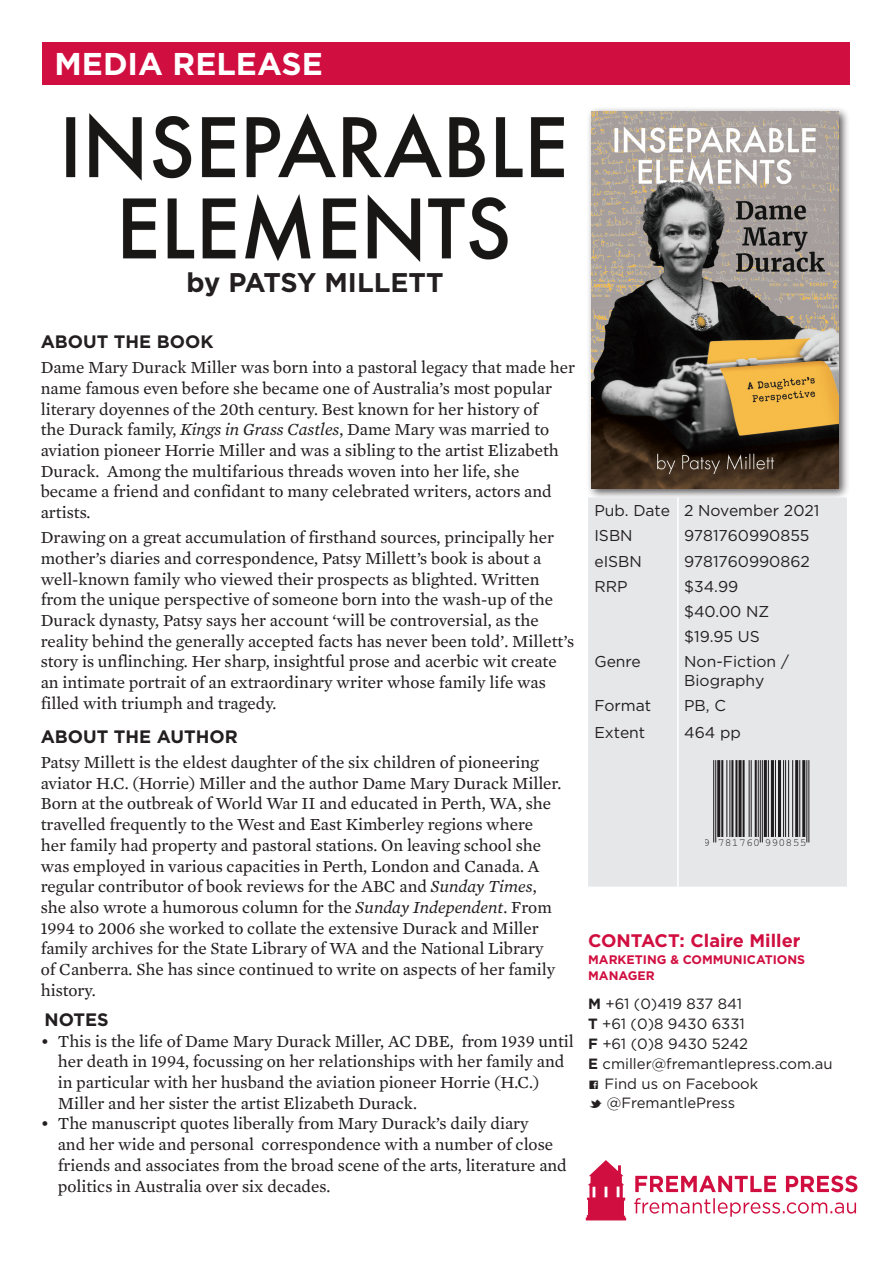
<style>
.page{position:relative;width:893px;height:1263px;background:#fff}
.page>*{position:absolute;margin:0;border:0;box-sizing:border-box;transform-origin:0 0}
.t1{font:700 31.5px "Gotham";color:#fff}
.Author{font:700 27px "Gotham";color:#231f20}
.t2{font:700 18.15px "Gotham";color:#d10e40}
.Body_Copy{font:700 18px "Gotham";color:#231f20}
.Body_Copy-2{font:17.25px/20.7px "Mercury Text G2";color:#231f20}
.Specs_Entries{font:15.6px/18.8px "Gotham";color:#231f20}
.BC_Tabs{font:14.85px/19.8px "Gotham";color:#231f20}
.t3{font:700 12.45px/15.9px "Gotham";color:#d10e40}
.t4{font:10.95px "Helvetica";letter-spacing:.025em;color:#231f20;scale:1.04 1}
.s1{font-style:italic}
.s2{font-weight:700}
.s3{font-family:"Social Logos"}
</style>
<div class="page">
<div style="left:586px;top:106px;width:264px;height:394px;background:#231f20;opacity:.75"></div>
<img style="left:592px;top:111px;width:247px;height:378px">
<div style="left:43px;top:43px;width:807px;height:42px;background:#d10e40"></div>
<svg style="left:634px;top:1198px;width:222px;height:19px"></svg>
<svg style="left:635px;top:1175px;width:222px;height:17px"></svg>
<svg style="left:586px;top:1160px;width:40px;height:60px"></svg>
<div style="left:588px;top:497px;width:259px;height:390px;background:#e6e7e9"></div>
<hr style="left:677px;top:497px;width:2px;height:26px;background:#fff">
<hr style="left:677px;top:523px;width:2px;height:25px;background:#fff">
<hr style="left:677px;top:548px;width:2px;height:25px;background:#fff">
<hr style="left:677px;top:573px;width:2px;height:25px;background:#fff">
<hr style="left:677px;top:598px;width:2px;height:25px;background:#fff">
<hr style="left:677px;top:623px;width:2px;height:25px;background:#fff">
<hr style="left:677px;top:648px;width:2px;height:44px;background:#fff">
<hr style="left:677px;top:692px;width:2px;height:27px;background:#fff">
<hr style="left:677px;top:719px;width:2px;height:168px;background:#fff">
<hr style="left:713px;top:760px;width:1px;height:82px;background:#231f20">
<hr style="left:715px;top:760px;width:1px;height:82px;background:#231f20">
<hr style="left:717px;top:760px;width:3px;height:77px;background:#231f20">
<hr style="left:721px;top:760px;width:2px;height:77px;background:#231f20">
<hr style="left:726px;top:760px;width:1px;height:77px;background:#231f20">
<hr style="left:729px;top:760px;width:1px;height:77px;background:#231f20">
<hr style="left:731px;top:760px;width:2px;height:77px;background:#231f20">
<hr style="left:735px;top:760px;width:2px;height:77px;background:#231f20">
<hr style="left:738px;top:760px;width:3px;height:77px;background:#231f20">
<hr style="left:743px;top:760px;width:2px;height:77px;background:#231f20">
<hr style="left:749px;top:760px;width:1px;height:77px;background:#231f20">
<hr style="left:751px;top:760px;width:1px;height:77px;background:#231f20">
<hr style="left:755px;top:760px;width:2px;height:77px;background:#231f20">
<hr style="left:758px;top:760px;width:1px;height:77px;background:#231f20">
<hr style="left:760px;top:760px;width:1px;height:82px;background:#231f20">
<hr style="left:762px;top:760px;width:1px;height:82px;background:#231f20">
<hr style="left:764px;top:760px;width:3px;height:77px;background:#231f20">
<hr style="left:768px;top:760px;width:1px;height:77px;background:#231f20">
<hr style="left:771px;top:760px;width:3px;height:77px;background:#231f20">
<hr style="left:775px;top:760px;width:1px;height:77px;background:#231f20">
<hr style="left:778px;top:760px;width:3px;height:77px;background:#231f20">
<hr style="left:783px;top:760px;width:1px;height:77px;background:#231f20">
<hr style="left:785px;top:760px;width:1px;height:77px;background:#231f20">
<hr style="left:788px;top:760px;width:1px;height:77px;background:#231f20">
<hr style="left:792px;top:760px;width:1px;height:77px;background:#231f20">
<hr style="left:795px;top:760px;width:3px;height:77px;background:#231f20">
<hr style="left:799px;top:760px;width:1px;height:77px;background:#231f20">
<hr style="left:802px;top:760px;width:3px;height:77px;background:#231f20">
<hr style="left:806px;top:760px;width:1px;height:82px;background:#231f20">
<hr style="left:808px;top:760px;width:1px;height:82px;background:#231f20">
<img style="left:66px;top:114px;width:498px;height:148px">
<p class="t1" style="left:55px;top:43px;width:270px">MEDIA RELEASE</p>
<p class="Author" style="left:187px;top:264px;width:258px">by PATSY MILLETT</p>
<p class="Body_Copy" style="left:41px;top:330px;width:174px">ABOUT THE BOOK</p>
<p class="Body_Copy-2" style="left:41px;top:357px;width:536px">Dame Mary Durack Miller was born into a pastoral legacy that made her name famous even before she became one of Australia’s most popular literary doyennes of the 20th century. Best known for her history of<br>the Durack family, <span class="s1">Kings in Grass Castles</span>, Dame Mary was married to aviation pioneer Horrie Miller and was a sibling to the artist Elizabeth Durack. Among the multifarious threads woven into her life, she became a friend and confidant to many celebrated writers, actors and artists.</p>
<p class="Body_Copy-2" style="left:41px;top:527px;width:535px">Drawing on a great accumulation of firsthand sources, principally her mother’s diaries and correspondence, Patsy Millett’s book is about a well-known family who viewed their prospects as blighted. Written from the unique perspective of someone born into the wash-up of the Durack dynasty, Patsy says her account ‘will be controversial, as the reality behind the generally accepted facts has never been told’. Millett’s story is unflinching. Her sharp, insightful prose and acerbic wit create an intimate portrait of an extraordinary writer whose family life was filled with triumph and tragedy.</p>
<p class="Body_Copy" style="left:41px;top:725px;width:199px">ABOUT THE AUTHOR</p>
<p class="Body_Copy-2" style="left:41px;top:752px;width:522px">Patsy Millett is the eldest daughter of the six children of pioneering aviator H.C. (Horrie) Miller and the author Dame Mary Durack Miller.<br>Born at the outbreak of World War II and educated in Perth, WA, she travelled frequently to the West and East Kimberley regions where her family had property and pastoral stations. On leaving school she was employed in various capacities in Perth, London and Canada. A regular contributor of book reviews for the ABC and <span class="s1">Sunday Times</span>, she also wrote a humorous column for the <span class="s1">Sunday Independent</span>. From 1994 to 2006 she worked to collate the extensive Durack and Miller family archives for the State Library of WA and the National Library of Canberra. She has since continued to write on aspects of her family history.</p>
<p class="Body_Copy" style="left:45px;top:1007px;width:66px">NOTES</p>
<p class="Body_Copy-2" style="left:58px;top:1030px;width:517px;text-indent:-17px">• This is the life of Dame Mary Durack Miller, AC DBE, from 1939 until her death in 1994, focussing on her relationships with her family and in particular with her husband the aviation pioneer Horrie (H.C.)<br>Miller and her sister the artist Elizabeth Durack.</p>
<p class="Body_Copy-2" style="left:58px;top:1113px;width:511px;text-indent:-17px">• The manuscript quotes liberally from Mary Durack’s daily diary<br>and her wide and personal correspondence with a number of close friends and associates from the broad scene of the arts, literature and politics in Australia over six decades.</p>
<p class="Specs_Entries" style="left:594px;top:501px;width:77px">Pub. Date</p>
<p class="Specs_Entries" style="left:684px;top:501px;width:137px">2 November 2021</p>
<p class="Specs_Entries" style="left:594px;top:526px;width:40px">ISBN</p>
<p class="Specs_Entries" style="left:684px;top:526px;width:127px">9781760990855</p>
<p class="Specs_Entries" style="left:594px;top:551px;width:49px">eISBN</p>
<p class="Specs_Entries" style="left:684px;top:551px;width:127px">9781760990862</p>
<p class="Specs_Entries" style="left:594px;top:576px;width:35px">RRP</p>
<p class="Specs_Entries" style="left:684px;top:576px;width:56px">$34.99</p>
<p class="Specs_Entries" style="left:684px;top:601px;width:87px">$40.00 NZ</p>
<p class="Specs_Entries" style="left:684px;top:626px;width:77px">$19.95 US</p>
<p class="Specs_Entries" style="left:594px;top:652px;width:48px">Genre</p>
<p class="Specs_Entries" style="left:684px;top:652px;width:106px">Non-Fiction /<br>Biography</p>
<p class="Specs_Entries" style="left:594px;top:695px;width:58px">Format</p>
<p class="Specs_Entries" style="left:684px;top:695px;width:43px">PB, C</p>
<p class="Specs_Entries" style="left:594px;top:723px;width:52px">Extent</p>
<p class="Specs_Entries" style="left:684px;top:723px;width:58px">464 pp</p>
<p class="t4" style="left:704px;top:835px;width:100px">9 781760 990855</p>
<p class="t2" style="left:588px;top:929px;width:214px">CONTACT: Claire Miller</p>
<p class="t3" style="left:588px;top:952px;width:218px">MARKETING &amp; COMMUNICATIONS<br>MANAGER</p>
<p class="BC_Tabs" style="left:588px;top:994px;width:156px"><span class="s2">M</span> +61 (0)419 837 841</p>
<p class="BC_Tabs" style="left:588px;top:1014px;width:162px"><span class="s2">T</span> +61 (0)8 9430 6331<br><span class="s2">F</span> +61 (0)8 9430 5242</p>
<p class="BC_Tabs" style="left:588px;top:1053px;width:246px"><span class="s2">E</span> cmiller@fremantlepress.com.au</p>
<p class="BC_Tabs" style="left:588px;top:1073px;width:172px"><span class="s3">C</span> Find us on Facebook<br><span class="s3">M</span> @FremantlePress</p>
</div>
